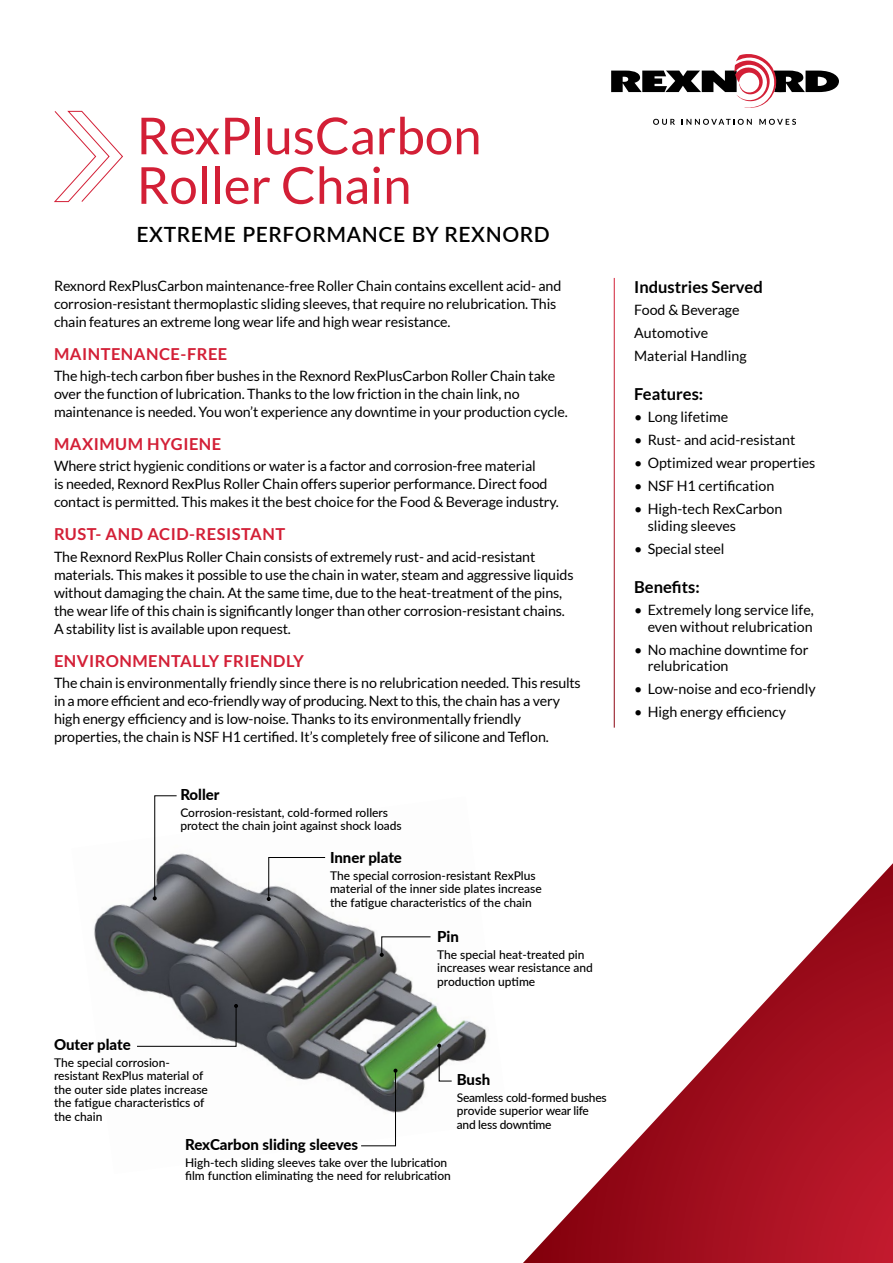
<style>
.page{position:relative;width:893px;height:1263px;background:#fff}
.page>*{position:absolute;margin:0;border:0;box-sizing:border-box;transform-origin:0 0}
.t1{font:51px/49.5px "Lato";color:#d31f36}
.t2{font:600 21px "Lato";letter-spacing:.03em;color:#000}
.t3{font:700 16.5px "Lato";letter-spacing:.03em;color:#d31f36}
.t4{font:700 16.5px "Lato";color:#000}
.t5{font:800 15px "Lato";color:#000}
.t6{font:14.25px/18px "Lato";letter-spacing:-.01em;color:#000}
.t7{font:500 12px/13.5px "Lato";color:#000}
.t8{font:500 12px/13.5px "Lato";letter-spacing:-.02em;color:#000}
</style>
<div class="page">
<svg style="left:611px;top:54px;width:228px;height:54px"></svg>
<svg style="left:653px;top:119px;width:22px;height:6px"></svg>
<svg style="left:682px;top:119px;width:70px;height:6px"></svg>
<svg style="left:759px;top:119px;width:37px;height:6px"></svg>
<svg style="left:54px;top:110px;width:69px;height:93px"></svg>
<svg style="left:523px;top:863px;width:370px;height:400px"></svg>
<img style="left:94px;top:853px;width:393px;height:260px">
<svg style="left:153px;top:795px;width:25px;height:105px"></svg>
<svg style="left:267px;top:856px;width:59px;height:45px"></svg>
<svg style="left:380px;top:936px;width:52px;height:21px"></svg>
<svg style="left:136px;top:1004px;width:102px;height:43px"></svg>
<svg style="left:360px;top:1069px;width:38px;height:78px"></svg>
<svg style="left:437px;top:1044px;width:16px;height:38px"></svg>
<h1 class="t1" style="left:136px;top:111px;width:347px">RexPlusCarbon<br>Roller Chain</h1>
<h2 class="t2" style="left:136px;top:219px;width:415px">EXTREME PERFORMANCE BY REXNORD</h2>
<p class="t6" style="left:54px;top:277px;width:509px">Rexnord RexPlusCarbon maintenance-free Roller Chain contains excellent acid- and corrosion-resistant thermoplastic sliding sleeves, that require no relubrication. This chain features an extreme long wear life and high wear resistance.</p>
<p class="t3" style="left:54px;top:344px;width:175px">MAINTENANCE-FREE</p>
<p class="t6" style="left:54px;top:367px;width:515px">The high-tech carbon fiber bushes in the Rexnord RexPlusCarbon Roller Chain take over the function of lubrication. Thanks to the low friction in the chain link, no maintenance is needed. You won’t experience any downtime in your production cycle.</p>
<p class="t3" style="left:54px;top:435px;width:169px">MAXIMUM HYGIENE</p>
<p class="t6" style="left:54px;top:457px;width:506px">Where strict hygienic conditions or water is a factor and corrosion-free material<br>is needed, Rexnord RexPlus Roller Chain offers superior performance. Direct food contact is permitted. This makes it the best choice for the Food &amp; Beverage industry.</p>
<p class="t3" style="left:54px;top:525px;width:233px">RUST- AND ACID-RESISTANT</p>
<p class="t6" style="left:54px;top:547px;width:521px">The Rexnord RexPlus Roller Chain consists of extremely rust- and acid-resistant materials. This makes it possible to use the chain in water, steam and aggressive liquids without damaging the chain. At the same time, due to the heat-treatment of the pins, the wear life of this chain is significantly longer than other corrosion-resistant chains.<br>A stability list is available upon request.</p>
<p class="t3" style="left:54px;top:651px;width:251px">ENVIRONMENTALLY FRIENDLY</p>
<p class="t6" style="left:54px;top:674px;width:528px">The chain is environmentally friendly since there is no relubrication needed. This results in a more efficient and eco-friendly way of producing. Next to this, the chain has a very high energy efficiency and is low-noise. Thanks to its environmentally friendly properties, the chain is NSF H1 certified. It’s completely free of silicone and Teflon.</p>
<p class="t5" style="left:180px;top:783px;width:41px">Roller</p>
<p class="t7" style="left:180px;top:805px;width:223px">Corrosion-resistant, cold-formed rollers protect the chain joint against shock loads</p>
<p class="t5" style="left:330px;top:846px;width:73px">Inner plate</p>
<p class="t7" style="left:330px;top:868px;width:213px">The special corrosion-resistant RexPlus material of the inner side plates increase the fatigue characteristics of the chain</p>
<p class="t5" style="left:437px;top:925px;width:23px">Pin</p>
<p class="t7" style="left:437px;top:947px;width:157px">The special heat-treated pin increases wear resistance and production uptime</p>
<p class="t5" style="left:54px;top:1033px;width:78px">Outer plate</p>
<p class="t7" style="left:54px;top:1055px;width:155px">The special corrosion&shy;resistant RexPlus material of the outer side plates increase the fatigue characteristics of the chain</p>
<p class="t5" style="left:457px;top:1068px;width:35px">Bush</p>
<p class="t8" style="left:457px;top:1090px;width:151px">Seamless cold-formed bushes provide superior wear life and less downtime</p>
<p class="t5" style="left:185px;top:1133px;width:175px">RexCarbon sliding sleeves</p>
<p class="t7" style="left:185px;top:1155px;width:267px">High-tech sliding sleeves take over the lubrication film function eliminating the need for relubrication</p>
<p class="t4" style="left:634px;top:277px;width:130px">Industries Served</p>
<p class="t6" style="left:634px;top:298px;width:114px;line-height:23px">Food &amp; Beverage<br>Automotive<br>Material Handling</p>
<p class="t4" style="left:634px;top:385px;width:71px">Features:</p>
<p class="t6" style="left:634px;top:408px;width:96px">• Long lifetime</p>
<p class="t6" style="left:634px;top:431px;width:163px">• Rust- and acid-resistant</p>
<p class="t6" style="left:634px;top:454px;width:183px">• Optimized wear properties</p>
<p class="t6" style="left:634px;top:477px;width:142px">• NSF H1 certification</p>
<p class="t6" style="left:648px;top:501px;width:136px;line-height:16.5px;text-indent:-13px">• High-tech RexCarbon sliding sleeves</p>
<p class="t6" style="left:634px;top:539px;width:92px">• Special steel</p>
<p class="t4" style="left:634px;top:578px;width:67px">Benefits:</p>
<p class="t6" style="left:634px;top:602px;width:181px;line-height:16.5px;text-align:right">• Extremely long service life, even without relubrication</p>
<p class="t6" style="left:648px;top:641px;width:162px;line-height:16.5px;text-indent:-13px">• No machine downtime for relubrication</p>
<p class="t6" style="left:634px;top:680px;width:183px">• Low-noise and eco-friendly</p>
<p class="t6" style="left:634px;top:703px;width:153px">• High energy efficiency</p>
</div>
